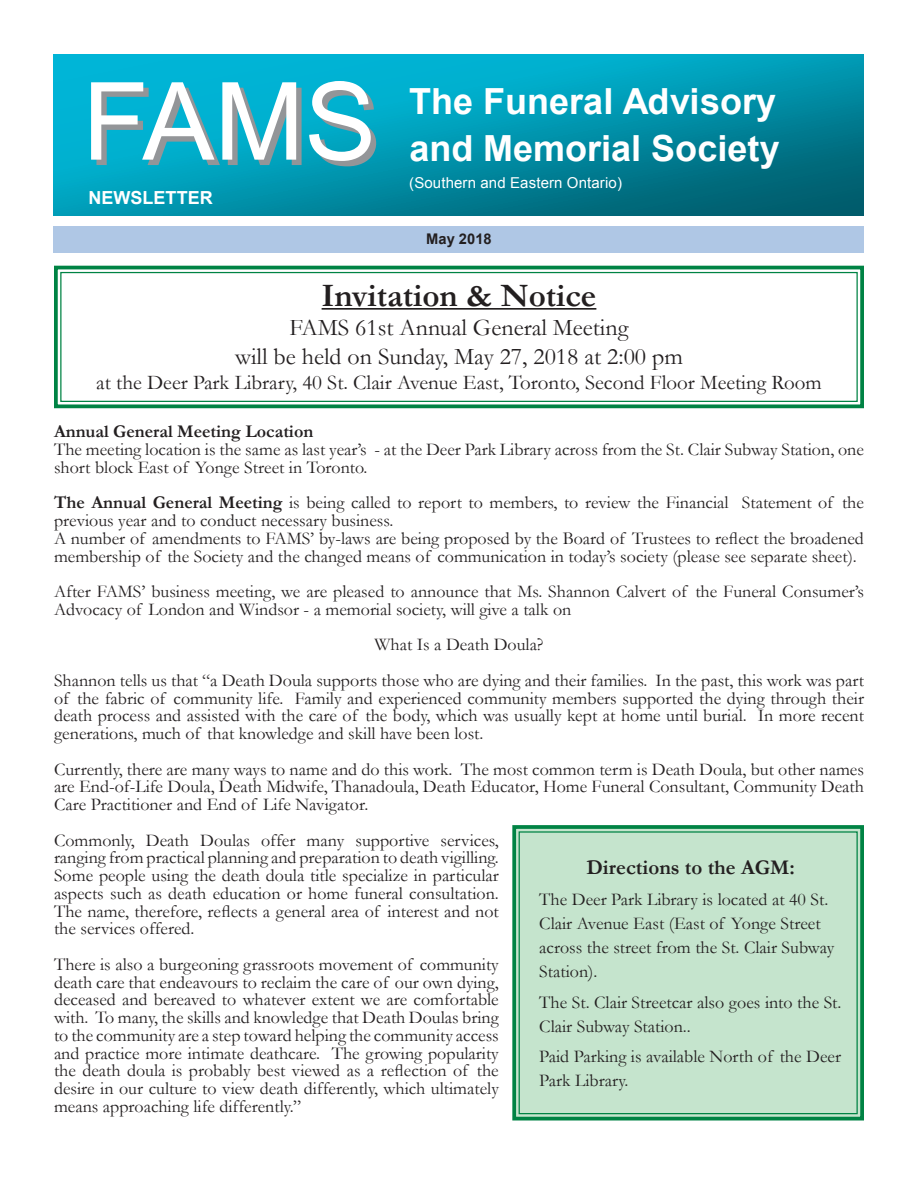
<style>
.page{position:relative;width:918px;height:1188px;background:#fff}
.page>*{position:absolute;margin:0;border:0;box-sizing:border-box;transform-origin:0 0}
.t1{font:108px "Arial";color:#fff}
.t2{font:700 36px/47.1px "Arial";color:#fff}
.t3{font:700 33px "Garamond";color:#231f20}
.t4{font:24px/28.8px "Garamond";color:#231f20;text-align:center}
.t5{font:21px "Garamond";color:#231f20}
.t6{font:700 21px "Garamond";color:#231f20}
.t7{font:18px/17.7px "Garamond";color:#231f20}
.t8{font:700 18px "Garamond";color:#231f20}
.t9{font:700 18px "Arial";color:#fff}
.t10{font:15px "Arial";letter-spacing:.01em;color:#fff}
.t11{font:700 14.7px "Arial";color:#231f20}
.s1{font-weight:700}
</style>
<div class="page">
<svg style="left:54px;top:54px;width:810px;height:162px;background:#0097b1"></svg>
<div style="left:54px;top:226px;width:810px;height:27px;background:#afc7e5"></div>
<div style="left:512px;top:825px;width:352px;height:296px;background:#c5e4cd"></div>
<div style="left:519px;top:831px;width:339px;height:283px;border:1px solid #008344"></div>
<svg style="left:54px;top:265px;width:810px;height:144px"></svg>
<div style="left:60px;top:272px;width:798px;height:130px;border:1px solid #008344"></div>
<h1 class="t1" style="left:82px;top:51px;width:296px">FAMS</h1>
<p class="t9" style="left:89px;top:186px;width:126px">NEWSLETTER</p>
<h2 class="t2" style="left:409px;top:79px;width:372px">The Funeral Advisory and Memorial Society</h2>
<p class="t10" style="left:409px;top:173px;width:214px">(Southern and Eastern Ontario)</p>
<p class="t11" style="left:426px;top:229px;width:67px">May 2018</p>
<h3 class="t3" style="left:322px;top:276px;width:276px">Invitation &amp; Notice</h3>
<h3 class="t4" style="left:235px;top:313px;width:449px">FAMS 61st Annual General Meeting<br>will be held on Sunday, May 27, 2018 at 2:00 pm</h3>
<p class="t5" style="left:96px;top:370px;width:727px">at the Deer Park Library, 40 St. Clair Avenue East, Toronto, Second Floor Meeting Room</p>
<p class="t8" style="left:54px;top:421px;width:261px">Annual General Meeting Location</p>
<p class="t7" style="left:54px;top:440px;width:812px">The meeting location is the same as last year’s - at the Deer Park Library across from the St. Clair Subway Station, one short block East of Yonge Street in Toronto.</p>
<p class="t7" style="left:54px;top:494px;width:812px"><span class="s1">The Annual General Meeting</span> is being called to report to members, to review the Financial Statement of the previous year and to conduct necessary business.<br>A number of amendments to FAMS’ by-laws are being proposed by the Board of Trustees to reflect the broadened membership of the Society and the changed means of communication in today’s society (please see separate sheet).</p>
<p class="t7" style="left:54px;top:582px;width:812px">After FAMS’ business meeting, we are pleased to announce that Ms. Shannon Calvert of the Funeral Consumer’s<br>Advocacy of London and Windsor - a memorial society, will give a talk on</p>
<p class="t7" style="left:54px;top:627px;width:812px;line-height:35.5px;text-align:center">What Is a Death Doula?<br>Shannon tells us that “a Death Doula supports those who are dying and their families. In the past, this work was part</p>
<p class="t7" style="left:54px;top:689px;width:812px;text-align:justify">of the fabric of community life. Family and experienced community members supported the dying through their death process and assisted with the care of the body, which was usually kept at home until burial. In more recent generations, much of that knowledge and skill have been lost.</p>
<p class="t7" style="left:54px;top:760px;width:812px;text-align:justify">Currently, there are many ways to name and do this work. The most common term is Death Doula, but other names are End-of-Life Doula, Death Midwife, Thanadoula, Death Educator, Home Funeral Consultant, Community Death Care Practitioner and End of Life Navigator.</p>
<p class="t7" style="left:54px;top:831px;width:446px;text-align:justify">Commonly, Death Doulas offer many supportive services, ranging from practical planning and preparation to death vigilling.<br>Some people using the death doula title specialize in particular aspects such as death education or home funeral consultation.<br>The name, therefore, reflects a general area of interest and not the services offered.</p>
<p class="t7" style="left:54px;top:955px;width:446px;text-align:justify">There is also a burgeoning grassroots movement of community death care that endeavours to reclaim the care of our own dying, deceased and bereaved to whatever extent we are comfortable with. To many, the skills and knowledge that Death Doulas bring to the community are a step toward helping the community access and practice more intimate deathcare. The growing popularity the death doula is probably best viewed as a reflection of the desire in our culture to view death differently, which ultimately means approaching life differently.”</p>
<p class="t6" style="left:587px;top:855px;width:210px">Directions to the AGM:</p>
<p class="t7" style="left:539px;top:887px;width:296px;line-height:24px">The Deer Park Library is located at 40 St.<br>Clair Avenue East (East of Yonge Street across the street from the St. Clair Subway Station).</p>
<p class="t7" style="left:539px;top:990px;width:304px;line-height:24px">The St. Clair Streetcar also goes into the St.<br>Clair Subway Station..</p>
<p class="t7" style="left:539px;top:1045px;width:303px;line-height:24px">Paid Parking is available North of the Deer<br>Park Library.</p>
</div>
